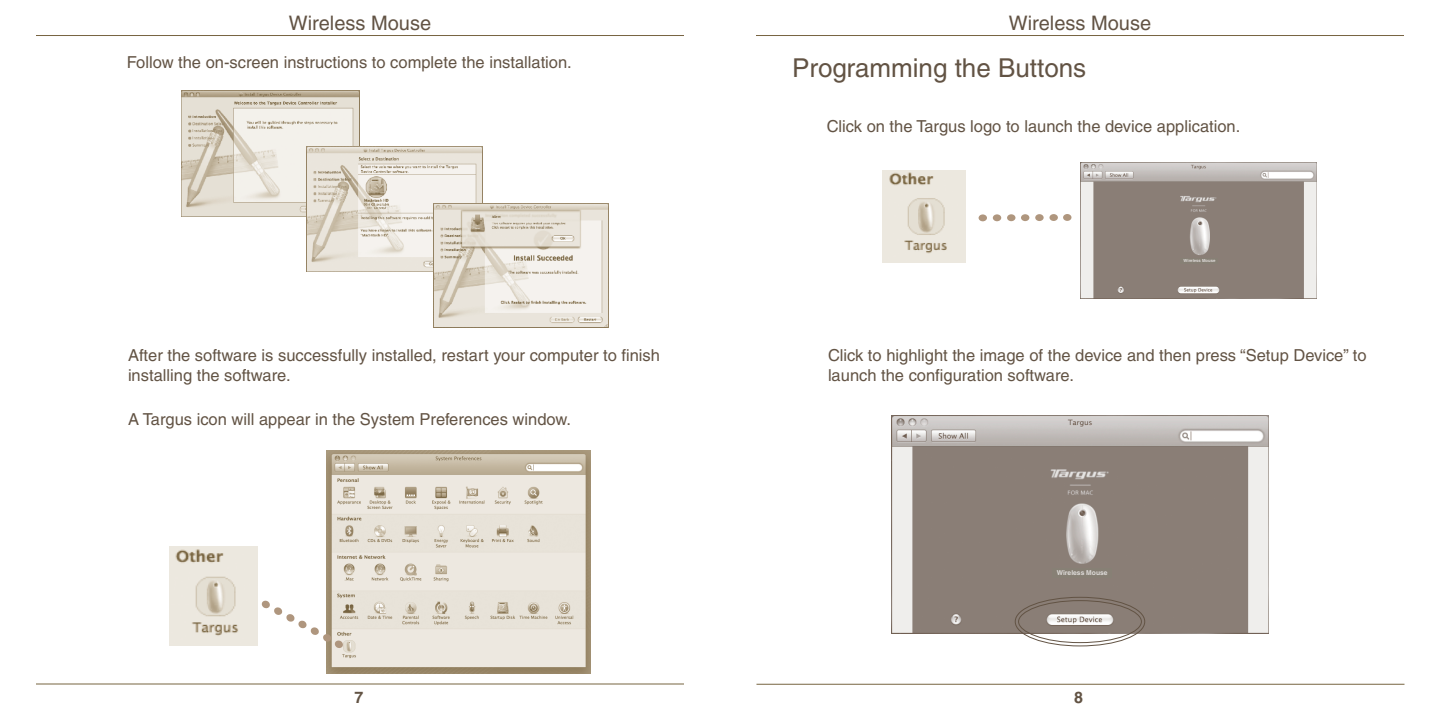
<style>
.page{position:relative;width:1440px;height:720px;background:#fff}
.page>*{position:absolute;margin:0;border:0;box-sizing:border-box;transform-origin:0 0}
.t1{font:26px "Helvetica";color:#625344}
.t2{font:20px "Helvetica";color:#625344}
.t3{font:16.4px/19.8px "Helvetica";color:#625344}
.t4{font:700 6.8px "Helvetica";color:#dedbd9}
.t5{font:700 4.2px "Helvetica";color:#dedbd9}
</style>
<div class="page">
<hr style="left:36px;top:35px;width:648px;height:1px;background:#776441">
<hr style="left:36px;top:684px;width:648px;height:1px;background:#776441">
<hr style="left:756px;top:35px;width:648px;height:1px;background:#776441">
<hr style="left:756px;top:684px;width:648px;height:1px;background:#776441">
<img style="left:883px;top:170px;width:82px;height:92px">
<div style="left:993px;top:214px;width:8px;height:7px;background:#af967e;border-radius:50%"></div>
<div style="left:979px;top:214px;width:8px;height:7px;background:#af967e;border-radius:50%"></div>
<div style="left:1007px;top:214px;width:8px;height:7px;background:#af967e;border-radius:50%"></div>
<div style="left:1049px;top:214px;width:9px;height:7px;background:#af967e;border-radius:50%"></div>
<div style="left:1035px;top:214px;width:9px;height:7px;background:#af967e;border-radius:50%"></div>
<div style="left:1021px;top:214px;width:8px;height:7px;background:#af967e;border-radius:50%"></div>
<div style="left:1063px;top:214px;width:9px;height:7px;background:#af967e;border-radius:50%"></div>
<img style="left:326px;top:450px;width:264px;height:223px">
<img style="left:170px;top:547px;width:88px;height:98px">
<svg style="left:261px;top:600px;width:82px;height:49px"></svg>
<img style="left:182px;top:90px;width:177px;height:126px">
<img style="left:306px;top:146px;width:176px;height:126px">
<img style="left:434px;top:204px;width:174px;height:123px">
<img style="left:892px;top:416px;width:376px;height:217px">
<div style="left:1052px;top:568px;width:59px;height:10px;background:#878075"></div>
<img style="left:1080px;top:162px;width:236px;height:137px">
<div style="left:1181px;top:258px;width:37px;height:6px;background:#878075"></div>
<div style="left:1015px;top:597px;width:130px;height:49px;border:1px solid #625344;border-radius:50%"></div>
<div style="left:1018px;top:600px;width:124px;height:43px;border:1px solid #625344;border-radius:50%"></div>
<p class="t2" style="left:289px;top:12px;width:144px">Wireless Mouse</p>
<p class="t2" style="left:1009px;top:12px;width:144px">Wireless Mouse</p>
<p class="t1" style="left:792px;top:53px;width:296px">Programming the Buttons</p>
<p class="t3" style="left:127px;top:52px;width:447px">Follow the on-screen instructions to complete the installation.</p>
<p class="t3" style="left:827px;top:116px;width:415px">Click on the Targus logo to launch the device application.</p>
<p class="t3" style="left:128px;top:346px;width:533px">After the software is successfully installed, restart your computer to finish installing the software.</p>
<p class="t3" style="left:128px;top:409px;width:444px">A Targus icon will appear in the System Preferences window.</p>
<p class="t5" style="left:1184px;top:258px;width:33px">Wireless Mouse</p>
<p class="t3" style="left:828px;top:346px;width:540px">Click to highlight the image of the device and then press “Setup Device” to launch the configuration software.</p>
<p class="t4" style="left:1057px;top:568px;width:52px">Wireless Mouse</p>
</div>
